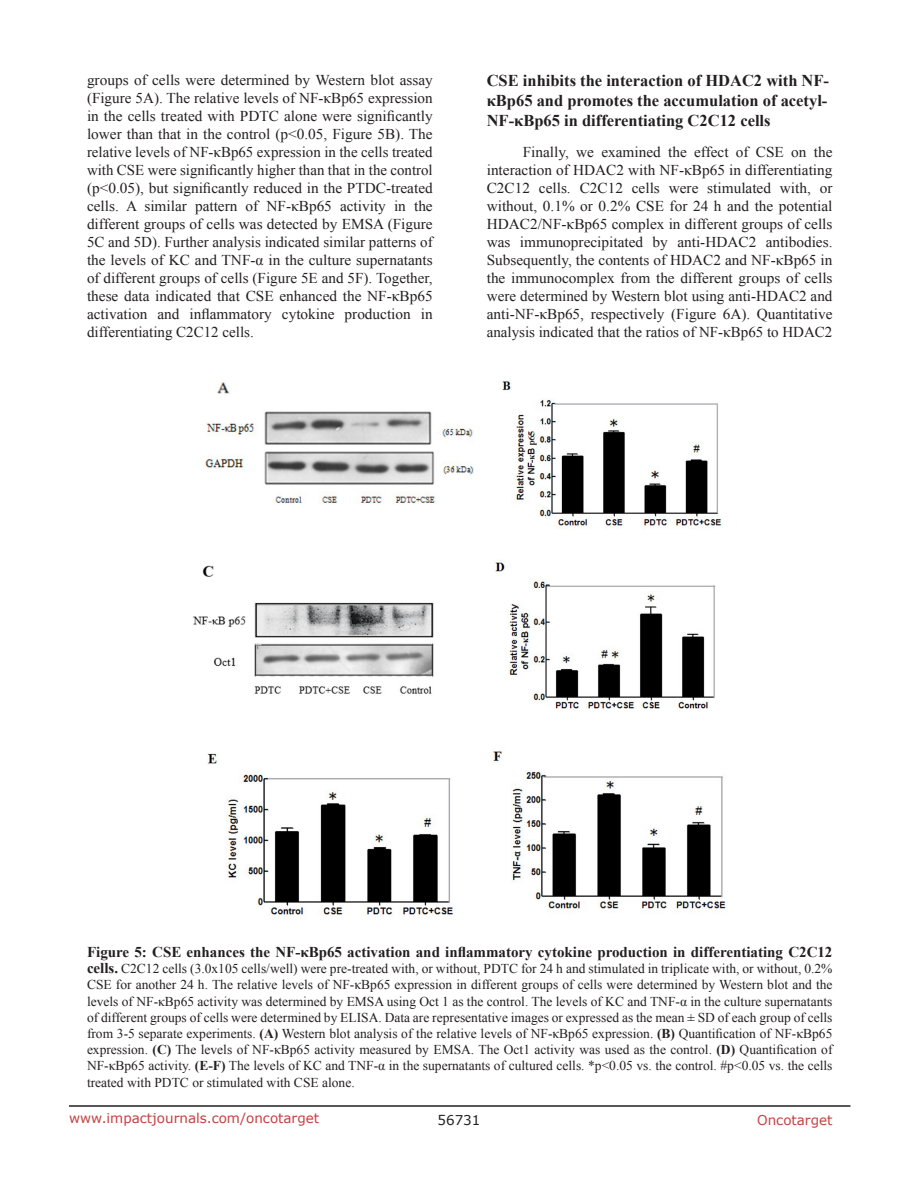
<style>
.page{position:relative;width:918px;height:1188px;background:#fff}
.page>*{position:absolute;margin:0;border:0;box-sizing:border-box;transform-origin:0 0}
.SubHeading{font:700 16.5px/19.8px "Times New Roman";color:#231f20;text-align:justify}
.BodyText{font:15px/18px "Times New Roman";color:#231f20;text-align:justify}
.figuretext{font:700 15px "Times New Roman";color:#231f20}
.figuretext-2{font:13.5px/16.2px "Times New Roman";color:#231f20;text-align:justify}
.t1{font:13.5px "Verdana";color:#c24141}
.t2{font:13.5px "Verdana";color:#231f20}
.s1{font-weight:700;font-size:15px}
.s2{font-weight:700}
</style>
<div class="page">
<hr style="left:69px;top:1105px;width:781px;height:2px;background:#231f20">
<img style="left:193px;top:381px;width:535px;height:539px">
<p class="BodyText" style="left:87px;top:71px;width:347px">groups of cells were determined by Western blot assay (Figure 5A). The relative levels of NF-κBp65 expression in the cells treated with PDTC alone were significantly lower than that in the control (p&lt;0.05, Figure 5B). The relative levels of NF-κBp65 expression in the cells treated with CSE were significantly higher than that in the control (p&lt;0.05), but significantly reduced in the PTDC-treated cells. A similar pattern of NF-κBp65 activity in the different groups of cells was detected by EMSA (Figure 5C and 5D). Further analysis indicated similar patterns of the levels of KC and TNF-α in the culture supernatants of different groups of cells (Figure 5E and 5F). Together, these data indicated that CSE enhanced the NF-κBp65 activation and inflammatory cytokine production in differentiating C2C12 cells.</p>
<p class="SubHeading" style="left:487px;top:70px;width:344px">CSE inhibits the interaction of HDAC2 with NF&shy;κBp65 and promotes the accumulation of acetyl-NF-κBp65 in differentiating C2C12 cells</p>
<p class="BodyText" style="left:487px;top:143px;width:347px;text-indent:36px">Finally, we examined the effect of CSE on the interaction of HDAC2 with NF-κBp65 in differentiating C2C12 cells. C2C12 cells were stimulated with, or without, 0.1% or 0.2% CSE for 24 h and the potential HDAC2/NF-κBp65 complex in different groups of cells was immunoprecipitated by anti-HDAC2 antibodies.<br>Subsequently, the contents of HDAC2 and NF-κBp65 in the immunocomplex from the different groups of cells were determined by Western blot using anti-HDAC2 and anti-NF-κBp65, respectively (Figure 6A). Quantitative analysis indicated that the ratios of NF-κBp65 to HDAC2</p>
<p class="figuretext" style="left:87px;top:942px;width:747px">Figure 5: CSE enhances the NF-κBp65 activation and inflammatory cytokine production in differentiating C2C12</p>
<p class="figuretext-2" style="left:87px;top:960px;width:747px"><span class="s1">cells.</span> C2C12 cells (3.0x105 cells/well) were pre-treated with, or without, PDTC for 24 h and stimulated in triplicate with, or without, 0.2% CSE for another 24 h. The relative levels of NF-κBp65 expression in different groups of cells were determined by Western blot and the levels of NF-κBp65 activity was determined by EMSA using Oct 1 as the control. The levels of KC and TNF-α in the culture supernatants of different groups of cells were determined by ELISA. Data are representative images or expressed as the mean ± SD of each group of cells from 3-5 separate experiments. <span class="s2">(A)</span> Western blot analysis of the relative levels of NF-κBp65 expression. <span class="s2">(B)</span> Quantification of NF-κBp65 expression. <span class="s2">(C)</span> The levels of NF-κBp65 activity measured by EMSA. The Oct1 activity was used as the control. <span class="s2">(D)</span> Quantification of NF-κBp65 activity. <span class="s2">(E-F)</span> The levels of KC and TNF-α in the supernatants of cultured cells. *p&lt;0.05 vs. the control. #p&lt;0.05 vs. the cells treated with PDTC or stimulated with CSE alone.</p>
<p class="t1" style="left:69px;top:1109px;width:252px">www.impactjournals.com/oncotarget</p>
<p class="t2" style="left:438px;top:1111px;width:44px">56731</p>
<p class="t1" style="left:757px;top:1111px;width:77px">Oncotarget</p>
</div>
